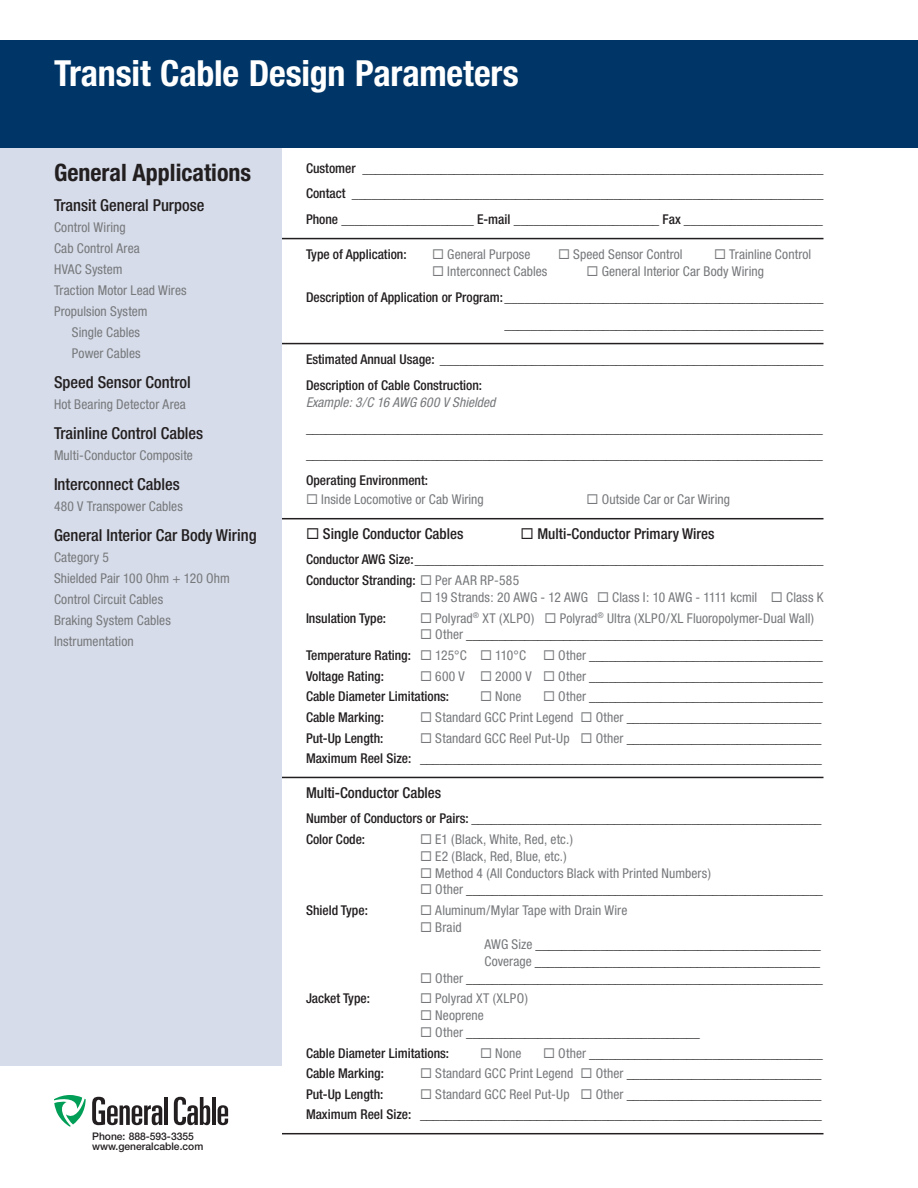
<style>
.page{position:relative;width:918px;height:1188px;background:#fff}
.page>*{position:absolute;margin:0;border:0;box-sizing:border-box;transform-origin:0 0}
.P_PageHead{font:700 condensed 36px "Helvetica Neue";letter-spacing:-.005em;color:#fff}
.t1{font:700 condensed 24px "Helvetica Neue";color:#231f20}
.t2{font:500 condensed 16.5px "Helvetica Neue";color:#231f20}
.t3{font:500 condensed 15px "Helvetica Neue";color:#231f20}
.t4{font:500 condensed 13.5px/16.8px "Helvetica Neue";color:#231f20}
.t5{font:condensed 13.5px "Helvetica Neue";letter-spacing:.005em;color:#76787b}
.t6{font:500 10.5px/10.5px "Helvetica Neue";color:#231f20}
.s1{font-weight:400;font-style:italic;color:#76787b}
.s2{color:#76787b}
.s3{font-weight:400;color:#76787b}
</style>
<div class="page">
<div style="left:0;top:147px;width:282px;height:919px;background:#d6dce9"></div>
<svg style="left:92px;top:1097px;width:70px;height:28px"></svg>
<hr style="left:164px;top:1097px;width:4px;height:28px;background:#231f20">
<svg style="left:174px;top:1097px;width:36px;height:28px"></svg>
<hr style="left:212px;top:1097px;width:4px;height:28px;background:#231f20">
<svg style="left:218px;top:1105px;width:10px;height:20px"></svg>
<svg style="left:54px;top:1095px;width:32px;height:32px"></svg>
<div style="left:0;top:40px;width:918px;height:108px;background:#003667"></div>
<hr style="left:282px;top:238px;width:542px;height:1px;background:#231f20">
<hr style="left:282px;top:343px;width:542px;height:1px;background:#231f20">
<hr style="left:282px;top:518px;width:542px;height:1px;background:#231f20">
<hr style="left:282px;top:777px;width:542px;height:1px;background:#231f20">
<hr style="left:282px;top:1133px;width:542px;height:1px;background:#231f20">
<p class="P_PageHead" style="left:54px;top:52px;width:466px">Transit Cable Design Parameters</p>
<p class="t1" style="left:54px;top:158px;width:199px">General Applications</p>
<p class="t2" style="left:54px;top:195px;width:152px">Transit General Purpose</p>
<p class="t5" style="left:54px;top:219px;width:73px">Control Wiring</p>
<p class="t5" style="left:54px;top:240px;width:87px">Cab Control Area</p>
<p class="t5" style="left:54px;top:261px;width:70px">HVAC System</p>
<p class="t5" style="left:54px;top:282px;width:134px">Traction Motor Lead Wires</p>
<p class="t5" style="left:54px;top:303px;width:95px">Propulsion System</p>
<p class="t5" style="left:72px;top:324px;width:70px">Single Cables</p>
<p class="t5" style="left:72px;top:345px;width:70px">Power Cables</p>
<p class="t2" style="left:54px;top:372px;width:138px">Speed Sensor Control</p>
<p class="t5" style="left:54px;top:396px;width:133px">Hot Bearing Detector Area</p>
<p class="t2" style="left:54px;top:423px;width:151px">Trainline Control Cables</p>
<p class="t5" style="left:54px;top:447px;width:140px">Multi-Conductor Composite</p>
<p class="t2" style="left:54px;top:474px;width:127px">Interconnect Cables</p>
<p class="t5" style="left:54px;top:498px;width:130px">480 V Transpower Cables</p>
<p class="t2" style="left:54px;top:525px;width:204px">General Interior Car Body Wiring</p>
<p class="t5" style="left:54px;top:549px;width:57px">Category 5</p>
<p class="t5" style="left:54px;top:570px;width:177px">Shielded Pair 100 Ohm + 120 Ohm</p>
<p class="t5" style="left:54px;top:591px;width:111px">Control Circuit Cables</p>
<p class="t5" style="left:54px;top:612px;width:118px">Braking System Cables</p>
<p class="t5" style="left:54px;top:633px;width:81px">Instrumentation</p>
<p class="t6" style="left:92px;top:1131px;width:113px">Phone: 888-593-3355 www.generalcable.com</p>
<p class="t4" style="left:306px;top:159px;width:519px">Customer _______________________________________________________________________</p>
<p class="t4" style="left:306px;top:185px;width:519px">Contact ________________________________________________________________________</p>
<p class="t4" style="left:306px;top:211px;width:519px">Phone ____________________ E-mail ______________________ Fax _____________________</p>
<p class="t4" style="left:306px;top:246px;width:102px">Type of Application:</p>
<p class="t5" style="left:432px;top:247px;width:100px">◻ General Purpose</p>
<p class="t5" style="left:558px;top:247px;width:126px">◻ Speed Sensor Control</p>
<p class="t5" style="left:714px;top:247px;width:99px">◻ Trainline Control</p>
<p class="t5" style="left:432px;top:264px;width:117px">◻ Interconnect Cables</p>
<p class="t5" style="left:586px;top:264px;width:179px">◻ General Interior Car Body Wiring</p>
<p class="t4" style="left:306px;top:289px;width:519px">Description of Application or Program: _________________________________________________</p>
<p class="t4" style="left:505px;top:316px;width:320px">_________________________________________________</p>
<p class="t4" style="left:306px;top:351px;width:519px">Estimated Annual Usage: ___________________________________________________________</p>
<p class="t4" style="left:306px;top:377px;width:191px">Description of Cable Construction:<br><span class="s1">Example: 3/C 16 AWG 600 V Shielded</span></p>
<p class="t4" style="left:306px;top:419px;width:518px">_______________________________________________________________________________</p>
<p class="t4" style="left:306px;top:445px;width:518px">_______________________________________________________________________________</p>
<p class="t4" style="left:306px;top:471px;width:124px">Operating Environment:</p>
<p class="t5" style="left:306px;top:492px;width:179px">◻ Inside Locomotive or Cab Wiring</p>
<p class="t5" style="left:586px;top:492px;width:145px">◻ Outside Car or Car Wiring</p>
<p class="t3" style="left:306px;top:525px;width:159px">◻ Single Conductor Cables</p>
<p class="t3" style="left:520px;top:525px;width:196px">◻ Multi-Conductor Primary Wires</p>
<p class="t4" style="left:306px;top:551px;width:519px">Conductor AWG Size:_______________________________________________________________</p>
<p class="t4" style="left:306px;top:572px;width:215px">Conductor Stranding: <span class="s2">◻</span> <span class="s3">Per AAR RP-585</span></p>
<p class="t5" style="left:420px;top:589px;width:405px">◻ 19 Strands: 20 AWG - 12 AWG ◻ Class I: 10 AWG - 1111 kcmil ◻ Class K</p>
<p class="t4" style="left:306px;top:609px;width:82px">Insulation Type:</p>
<p class="t5" style="left:420px;top:610px;width:396px">◻ Polyrad<sup>®</sup> XT (XLPO) ◻ Polyrad<sup>®</sup> Ultra (XLPO/XL Fluoropolymer-Dual Wall)</p>
<p class="t4" style="left:420px;top:626px;width:404px"><span class="s2">◻</span> <span class="s3">Other</span> _______________________________________________________</p>
<p class="t4" style="left:306px;top:647px;width:222px">Temperature Rating: <span class="s2">◻</span> <span class="s3">125°C</span> <span class="s2">◻</span> <span class="s3">110°C</span></p>
<p class="t4" style="left:543px;top:647px;width:281px"><span class="s2">◻</span> <span class="s3">Other</span> ____________________________________</p>
<p class="t4" style="left:306px;top:667px;width:79px">Voltage Rating:</p>
<p class="t4" style="left:420px;top:667px;width:404px"><span class="s2">◻</span> <span class="s3">600 V</span> <span class="s2">◻</span> <span class="s3">2000 V</span> <span class="s2">◻</span> <span class="s3">Other</span> ____________________________________</p>
<p class="t4" style="left:306px;top:688px;width:145px">Cable Diameter Limitations:</p>
<p class="t5" style="left:480px;top:689px;width:43px">◻ None</p>
<p class="t4" style="left:543px;top:688px;width:281px"><span class="s2">◻</span> <span class="s3">Other</span> ____________________________________</p>
<p class="t4" style="left:306px;top:709px;width:79px">Cable Marking:</p>
<p class="t4" style="left:420px;top:709px;width:403px"><span class="s2">◻</span> <span class="s3">Standard GCC Print Legend</span> <span class="s2">◻</span> <span class="s3">Other</span> ______________________________</p>
<p class="t4" style="left:306px;top:729px;width:79px">Put-Up Length:</p>
<p class="t4" style="left:420px;top:729px;width:403px"><span class="s2">◻</span> <span class="s3">Standard GCC Reel Put-Up</span> <span class="s2">◻</span> <span class="s3">Other</span> ______________________________</p>
<p class="t4" style="left:306px;top:750px;width:518px">Maximum Reel Size: ______________________________________________________________</p>
<p class="t3" style="left:306px;top:784px;width:137px">Multi-Conductor Cables</p>
<p class="t4" style="left:306px;top:810px;width:517px">Number of Conductors or Pairs: ______________________________________________________</p>
<p class="t4" style="left:306px;top:830px;width:61px">Color Code:</p>
<p class="t5" style="left:420px;top:831px;width:154px">◻ E1 (Black, White, Red, etc.)</p>
<p class="t5" style="left:420px;top:848px;width:148px">◻ E2 (Black, Red, Blue, etc.)</p>
<p class="t5" style="left:420px;top:865px;width:293px">◻ Method 4 (All Conductors Black with Printed Numbers)</p>
<p class="t4" style="left:420px;top:881px;width:404px"><span class="s2">◻</span> <span class="s3">Other</span> _______________________________________________________</p>
<p class="t4" style="left:306px;top:902px;width:63px">Shield Type:</p>
<p class="t5" style="left:420px;top:903px;width:209px">◻ Aluminum/Mylar Tape with Drain Wire</p>
<p class="t5" style="left:420px;top:919px;width:43px">◻ Braid</p>
<p class="t4" style="left:484px;top:935px;width:338px"><span class="s3">AWG Size</span> ____________________________________________<br><span class="s3">Coverage</span> ____________________________________________</p>
<p class="t4" style="left:420px;top:969px;width:404px"><span class="s2">◻</span> <span class="s3">Other</span> _______________________________________________________</p>
<p class="t4" style="left:306px;top:990px;width:66px">Jacket Type:</p>
<p class="t5" style="left:420px;top:991px;width:110px">◻ Polyrad XT (XLPO)</p>
<p class="t5" style="left:420px;top:1008px;width:65px">◻ Neoprene</p>
<p class="t4" style="left:420px;top:1024px;width:281px"><span class="s2">◻</span> <span class="s3">Other</span> ____________________________________</p>
<p class="t4" style="left:306px;top:1044px;width:145px">Cable Diameter Limitations:</p>
<p class="t5" style="left:480px;top:1045px;width:43px">◻ None</p>
<p class="t4" style="left:543px;top:1044px;width:281px"><span class="s2">◻</span> <span class="s3">Other</span> ____________________________________</p>
<p class="t4" style="left:306px;top:1065px;width:79px">Cable Marking:</p>
<p class="t4" style="left:420px;top:1065px;width:403px"><span class="s2">◻</span> <span class="s3">Standard GCC Print Legend</span> <span class="s2">◻</span> <span class="s3">Other</span> ______________________________</p>
<p class="t4" style="left:306px;top:1085px;width:79px">Put-Up Length:</p>
<p class="t4" style="left:420px;top:1085px;width:403px"><span class="s2">◻</span> <span class="s3">Standard GCC Reel Put-Up</span> <span class="s2">◻</span> <span class="s3">Other</span> ______________________________</p>
<p class="t4" style="left:306px;top:1106px;width:518px">Maximum Reel Size: ______________________________________________________________</p>
</div>
